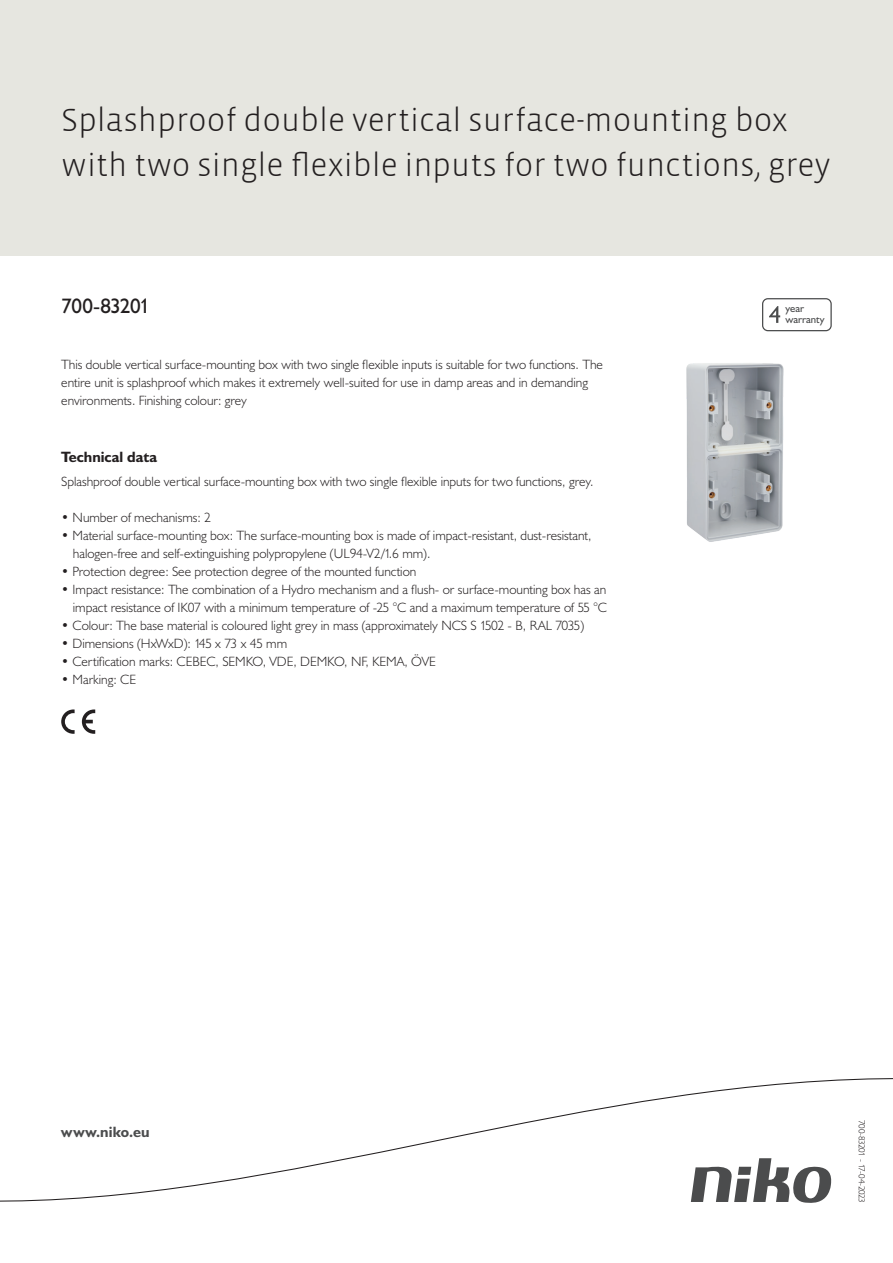
<style>
.page{position:relative;width:893px;height:1263px;background:#fff}
.page>*{position:absolute;margin:0;border:0;box-sizing:border-box;transform-origin:0 0}
.Title_datasheets{font:300 33px/45px "Vista Sans";color:#231f20}
.Article_number{font:21px "Humanist 521 BT";letter-spacing:-.025em;color:#231f20}
.Titles_parts{font:700 15px "Humanist 521 BT";color:#231f20}
.titel_afbeelding{font:700 15px "Humanist 521 BT";letter-spacing:.005em;color:#4b4c4d}
.USP_Bullets{font:300 13.5px/18px "Humanist 521 BT";color:#231f20}
.Platte_tekst_CAB{font:300 13.5px/18px "Humanist 521 BT";color:#231f20}
.t1{font:10.8px/10.8px "Humanist 521 BT";color:#4b4c4d}
.Revision{font:300 9px "Humanist 521 BT";letter-spacing:-.05em;color:#231f20}
</style>
<div class="page">
<div style="left:0;top:0;width:893px;height:255px;background:#e6e6e0"></div>
<svg style="left:82px;top:709px;width:13px;height:25px"></svg>
<svg style="left:61px;top:709px;width:14px;height:25px"></svg>
<svg style="left:762px;top:298px;width:70px;height:33px"></svg>
<svg style="left:0;top:1078px;width:893px;height:125px"></svg>
<img style="left:686px;top:363px;width:98px;height:179px">
<p class="Title_datasheets" style="left:61px;top:98px;width:771px">Splashproof double vertical surface-mounting box with two single flexible inputs for two functions, grey</p>
<p class="Article_number" style="left:61px;top:293px;width:91px">700-83201</p>
<p class="Platte_tekst_CAB" style="left:61px;top:355px;width:543px">This double vertical surface-mounting box with two single flexible inputs is suitable for two functions. The entire unit is splashproof which makes it extremely well-suited for use in damp areas and in demanding environments. Finishing colour: grey</p>
<p class="Titles_parts" style="left:61px;top:447px;width:98px">Technical data</p>
<p class="Platte_tekst_CAB" style="left:61px;top:472px;width:534px">Splashproof double vertical surface-mounting box with two single flexible inputs for two functions, grey.</p>
<p class="USP_Bullets" style="left:61px;top:508px;width:151px">• Number of mechanisms: 2</p>
<p class="USP_Bullets" style="left:73px;top:526px;width:520px;text-indent:-12px">• Material surface-mounting box: The surface-mounting box is made of impact-resistant, dust-resistant, halogen-free and self-extinguishing polypropylene (UL94-V2/1.6 mm).</p>
<p class="USP_Bullets" style="left:61px;top:562px;width:357px">• Protection degree: See protection degree of the mounted function</p>
<p class="USP_Bullets" style="left:61px;top:580px;width:547px;text-align:right">• Impact resistance: The combination of a Hydro mechanism and a flush- or surface-mounting box has an impact resistance of IK07 with a minimum temperature of -25 °C and a maximum temperature of 55 °C</p>
<p class="USP_Bullets" style="left:61px;top:616px;width:524px">• Colour: The base material is coloured light grey in mass (approximately NCS S 1502 - B, RAL 7035)</p>
<p class="USP_Bullets" style="left:61px;top:634px;width:227px">• Dimensions (HxWxD): 145 x 73 x 45 mm</p>
<p class="USP_Bullets" style="left:61px;top:652px;width:376px">• Certification marks: CEBEC, SEMKO, VDE, DEMKO, NF, KEMA, ÖVE</p>
<p class="USP_Bullets" style="left:61px;top:670px;width:76px">• Marking: CE</p>
<p class="t1" style="left:785px;top:303px;width:41px">year warranty</p>
<p class="titel_afbeelding" style="left:61px;top:1122px;width:90px">www.niko.eu</p>
<p class="Revision" style="left:868px;top:1120px;width:84px;rotate:90deg">700-83201 - 17-04-2023</p>
</div>
